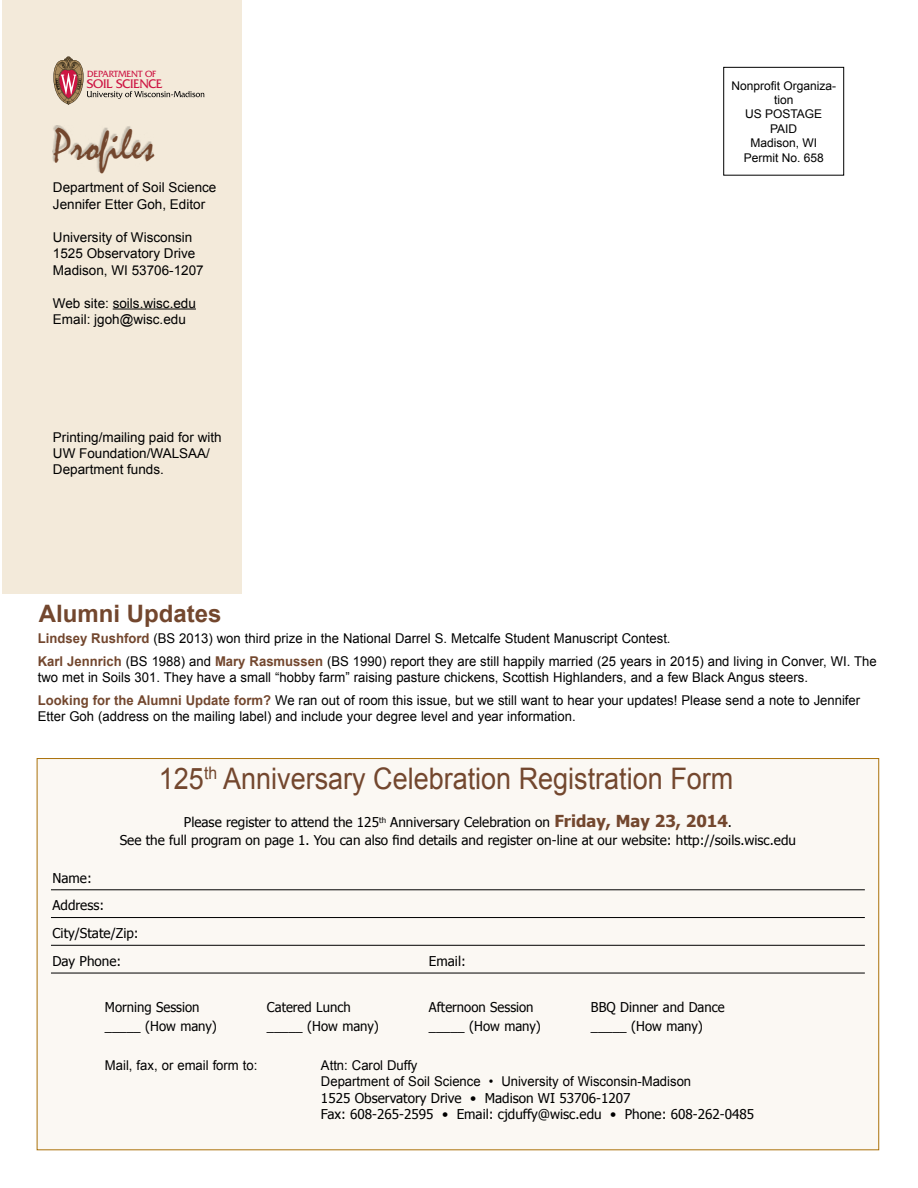
<style>
.page{position:relative;width:918px;height:1188px;background:#fff}
.page>*{position:absolute;margin:0;border:0;box-sizing:border-box;transform-origin:0 0}
.t1{font:45.15px "Mistral";color:#73472e;scale:.91 1}
.t2{font:29.7px "Arial";color:#73472e;scale:.91 1}
.t3{font:700 24px "Arial";color:#73472e}
.t4{font:13.5px/16.5px "Arial";color:#000}
.t5{font:13.5px/27.8px "Tahoma";color:#000}
.t6{font:13.05px "Friz Quadrata";letter-spacing:-.03em;color:#cd1543}
.t7{font:12px/14.4px "Arial";color:#000;text-align:center}
.t8{font:9.45px "Friz Quadrata";letter-spacing:-.015em;color:#cd1543}
.s1{font-weight:700;color:#73472e}
.s2{font-weight:700;font-size:16.5px;color:#73472e}
</style>
<div class="page">
<div style="left:2px;top:0;width:240px;height:594px;background:#f3eada"></div>
<hr style="left:113px;top:309px;width:83px;height:1px;background:#000">
<svg style="left:53px;top:57px;width:152px;height:48px"></svg>
<div style="left:723px;top:67px;width:121px;height:109px;border:1px solid #000"></div>
<div style="left:52px;top:125px;width:102px;height:46px;background:#000;opacity:.2"></div>
<div style="left:37px;top:759px;width:842px;height:391px;background:#fbf8f3"></div>
<hr style="left:51px;top:889px;width:814px;height:1px;background:#000">
<hr style="left:51px;top:917px;width:814px;height:1px;background:#000">
<hr style="left:51px;top:945px;width:814px;height:1px;background:#000">
<hr style="left:51px;top:973px;width:814px;height:1px;background:#000">
<p class="t8" style="left:87px;top:69px;width:71px">DEPARTMENT OF</p>
<p class="t6" style="left:87px;top:77px;width:77px">SOIL SCIENCE</p>
<h1 class="t1" style="left:53px;top:119px;width:112px">Profiles</h1>
<p class="t4" style="left:53px;top:179px;width:165px">Department of Soil Science<br>Jennifer Etter Goh, Editor</p>
<p class="t4" style="left:53px;top:229px;width:152px">University of Wisconsin<br>1525 Observatory Drive<br>Madison, WI 53706-1207</p>
<p class="t4" style="left:53px;top:295px;width:145px">Web site: soils.wisc.edu<br>Email: jgoh@wisc.edu</p>
<p class="t4" style="left:53px;top:429px;width:170px">Printing/mailing paid for with<br>UW Foundation/WALSAA/<br>Department funds.</p>
<h3 class="t3" style="left:39px;top:598px;width:184px">Alumni Updates</h3>
<p class="t7" style="left:731px;top:78px;width:106px">Nonprofit Organiza&shy;tion<br>US POSTAGE<br>PAID<br>Madison, WI</p>
<p class="t7" style="left:744px;top:150px;width:82px">Permit No. 658</p>
<p class="t4" style="left:38px;top:626px;width:840px;line-height:23px"><span class="s1">Lindsey Rushford</span> (BS 2013) won third prize in the National Darrel S. Metcalfe Student Manuscript Contest.<br><span class="s1">Karl Jennrich</span> (BS 1988) and <span class="s1">Mary Rasmussen</span> (BS 1990) report they are still happily married (25 years in 2015) and living in Conver, WI. The</p>
<p class="t4" style="left:38px;top:666px;width:824px;line-height:23px">two met in Soils 301. They have a small “hobby farm” raising pasture chickens, Scottish Highlanders, and a few Black Angus steers.<br><span class="s1">Looking for the Alumni Update form?</span> We ran out of room this issue, but we still want to hear your updates! Please send a note to Jennifer</p>
<p class="t4" style="left:38px;top:708px;width:539px">Etter Goh (address on the mailing label) and include your degree level and year information.</p>
<h2 class="t2" style="left:159px;top:759px;width:633px">125<sup>th</sup> Anniversary Celebration Registration Form</h2>
<p class="t5" style="left:120px;top:813px;width:678px;line-height:18px;text-align:center">Please register to attend the 125<sup>th</sup> Anniversary Celebration on <span class="s2">Friday, May 23, 2014</span>.<br>See the full program on page 1. You can also find details and register on-line at our website: http://soils.wisc.edu</p>
<p class="t5" style="left:52px;top:863px;width:88px">Name:<br>Address:<br>City/State/Zip:<br>Day Phone:</p>
<p class="t5" style="left:429px;top:947px;width:38px">Email:</p>
<p class="t5" style="left:105px;top:992px;width:96px">Morning Session</p>
<p class="t5" style="left:267px;top:992px;width:85px">Catered Lunch</p>
<p class="t5" style="left:429px;top:992px;width:106px">Afternoon Session</p>
<p class="t5" style="left:591px;top:992px;width:135px">BBQ Dinner and Dance</p>
<p class="t5" style="left:105px;top:1012px;width:114px">_____ (How many)</p>
<p class="t5" style="left:267px;top:1012px;width:114px">_____ (How many)</p>
<p class="t5" style="left:429px;top:1012px;width:114px">_____ (How many)</p>
<p class="t5" style="left:591px;top:1012px;width:114px">_____ (How many)</p>
<p class="t4" style="left:105px;top:1057px;width:154px">Mail, fax, or email form to:</p>
<p class="t4" style="left:321px;top:1058px;width:372px">Attn: Carol Duffy<br>Department of Soil Science • University of Wisconsin-Madison</p>
<p class="t5" style="left:321px;top:1089px;width:435px;line-height:16.2px">1525 Observatory Drive • Madison WI 53706-1207<br>Fax: 608-265-2595 • Email: cjduffy@wisc.edu • Phone: 608-262-0485</p>
</div>
